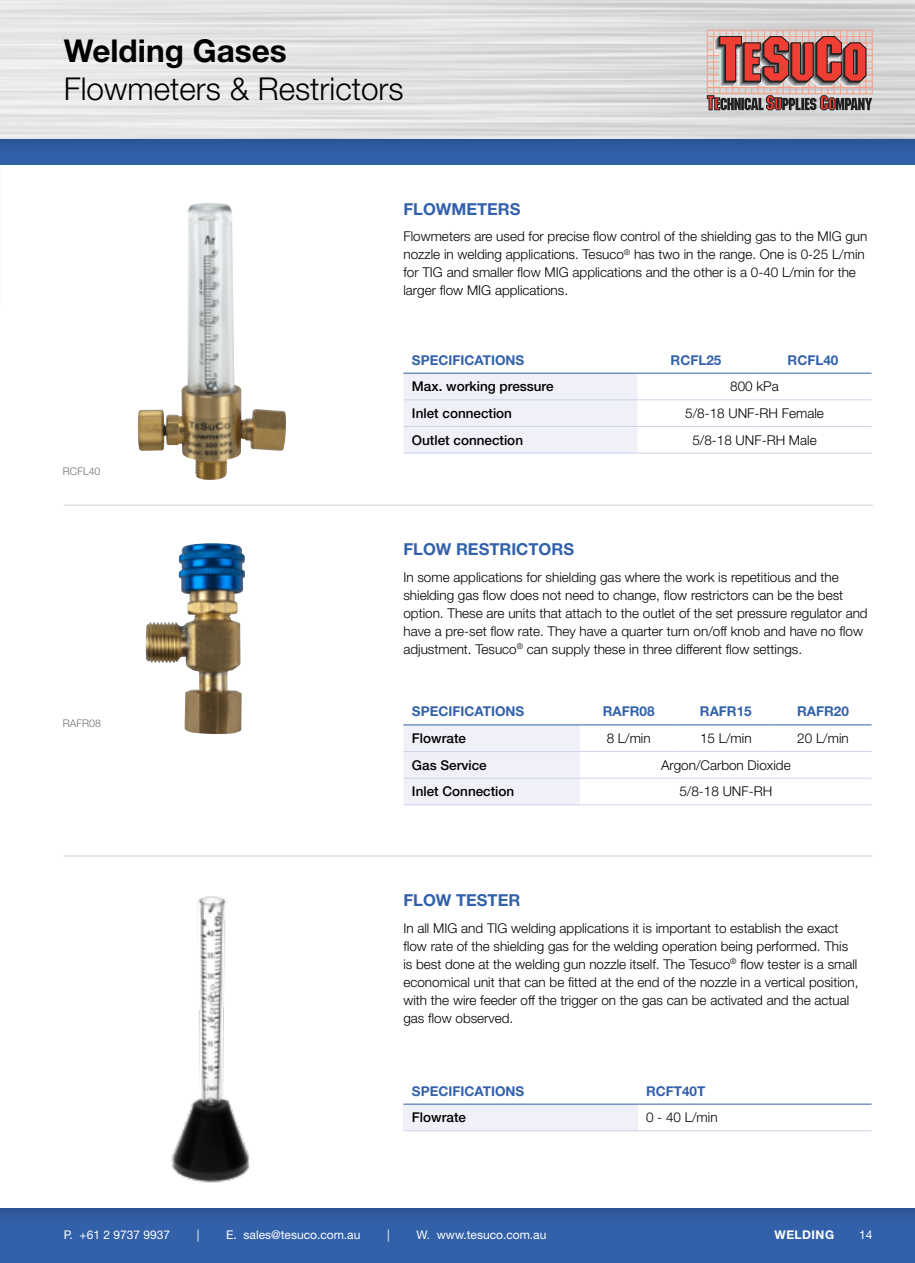
<style>
.page{position:relative;width:915px;height:1263px;background:#fff}
.page>*{position:absolute;margin:0;border:0;box-sizing:border-box;transform-origin:0 0}
.t1{font:300 31.5px "Helvetica Neue LT Std";color:#000}
.t2{font:700 31.5px "Helvetica Neue LT Std";color:#000}
.t3{font:700 16.5px "Helvetica Neue LT Std";color:#3261aa}
.t4{font:300 13.5px/18px "Helvetica Neue LT Std";color:#000}
.t5{font:500 13.5px "Helvetica Neue LT Std";color:#000}
.t6{font:700 13.5px "Helvetica Neue LT Std";color:#3261aa}
.t7{font:12px "Helvetica Neue LT Std";color:#fff}
.t8{font:700 12px "Helvetica Neue LT Std";letter-spacing:.04em;color:#fff}
.t9{font:300 10.5px "Helvetica Neue LT Std";color:#6d6e71}
</style>
<div class="page">
<div style="left:0;top:139px;width:914px;height:26px;background:#3261aa"></div>
<div style="left:0;top:1209px;width:914px;height:54px;background:#3261aa"></div>
<div style="left:0;top:139px;width:914px;height:22px;background:linear-gradient(to right,#305da3,#305da3)"></div>
<div style="left:0;top:1209px;width:914px;height:21px;background:linear-gradient(to right,#305da3,#305da3)"></div>
<svg style="left:706px;top:30px;width:166px;height:80px"></svg>
<div style="left:403px;top:374px;width:234px;height:79px;background:#f0f0f8"></div>
<hr style="left:403px;top:373px;width:234px;height:1px;background:#3261aa">
<hr style="left:637px;top:373px;width:117px;height:1px;background:#3261aa">
<hr style="left:754px;top:373px;width:117px;height:1px;background:#3261aa">
<hr style="left:403px;top:399px;width:234px;height:1px;background:#ced2e9">
<hr style="left:637px;top:399px;width:117px;height:1px;background:#ced2e9">
<hr style="left:754px;top:399px;width:117px;height:1px;background:#ced2e9">
<hr style="left:403px;top:426px;width:234px;height:1px;background:#ced2e9">
<hr style="left:637px;top:426px;width:117px;height:1px;background:#ced2e9">
<hr style="left:754px;top:426px;width:117px;height:1px;background:#ced2e9">
<hr style="left:403px;top:453px;width:234px;height:1px;background:#ced2e9">
<hr style="left:637px;top:453px;width:117px;height:1px;background:#ced2e9">
<hr style="left:754px;top:453px;width:117px;height:1px;background:#ced2e9">
<div style="left:403px;top:1104px;width:234px;height:27px;background:#f0f0f8"></div>
<hr style="left:403px;top:1104px;width:234px;height:1px;background:#3261aa">
<hr style="left:637px;top:1104px;width:234px;height:1px;background:#3261aa">
<hr style="left:403px;top:1130px;width:234px;height:1px;background:#ced2e9">
<hr style="left:637px;top:1130px;width:234px;height:1px;background:#ced2e9">
<img style="left:138px;top:203px;width:148px;height:277px">
<img style="left:146px;top:543px;width:66px;height:191px">
<img style="left:171px;top:896px;width:79px;height:287px">
<div style="left:403px;top:726px;width:177px;height:78px;background:#f0f0f8"></div>
<hr style="left:403px;top:725px;width:177px;height:1px;background:#3261aa">
<hr style="left:580px;top:725px;width:97px;height:1px;background:#3261aa">
<hr style="left:677px;top:725px;width:97px;height:1px;background:#3261aa">
<hr style="left:774px;top:725px;width:97px;height:1px;background:#3261aa">
<hr style="left:403px;top:751px;width:177px;height:1px;background:#ced2e9">
<hr style="left:580px;top:751px;width:97px;height:1px;background:#ced2e9">
<hr style="left:677px;top:751px;width:97px;height:1px;background:#ced2e9">
<hr style="left:774px;top:751px;width:97px;height:1px;background:#ced2e9">
<hr style="left:403px;top:778px;width:177px;height:1px;background:#ced2e9">
<hr style="left:580px;top:778px;width:97px;height:1px;background:#ced2e9">
<hr style="left:677px;top:778px;width:97px;height:1px;background:#ced2e9">
<hr style="left:774px;top:778px;width:97px;height:1px;background:#ced2e9">
<hr style="left:403px;top:804px;width:177px;height:1px;background:#ced2e9">
<hr style="left:580px;top:804px;width:97px;height:1px;background:#ced2e9">
<hr style="left:677px;top:804px;width:97px;height:1px;background:#ced2e9">
<hr style="left:774px;top:804px;width:97px;height:1px;background:#ced2e9">
<hr style="left:63px;top:505px;width:809px;height:1px;background:#d1d3d4">
<hr style="left:63px;top:856px;width:809px;height:1px;background:#d1d3d4">
<p class="t2" style="left:64px;top:32px;width:224px">Welding Gases</p>
<p class="t1" style="left:64px;top:70px;width:341px">Flowmeters &amp; Restrictors</p>
<p class="t3" style="left:403px;top:199px;width:119px">FLOWMETERS</p>
<p class="t4" style="left:403px;top:227px;width:465px">Flowmeters are used for precise flow control of the shielding gas to the MIG gun nozzle in welding applications. Tesuco<sup>®</sup> has two in the range. One is 0-25 L/min for TIG and smaller flow MIG applications and the other is a 0-40 L/min for the larger flow MIG applications.</p>
<p class="t9" style="left:63px;top:465px;width:39px">RCFL40</p>
<p class="t9" style="left:63px;top:717px;width:39px">RAFR08</p>
<p class="t6" style="left:412px;top:351px;width:114px">SPECIFICATIONS</p>
<p class="t6" style="left:670px;top:351px;width:52px">RCFL25</p>
<p class="t6" style="left:787px;top:351px;width:52px">RCFL40</p>
<p class="t5" style="left:412px;top:378px;width:143px">Max. working pressure</p>
<p class="t4" style="left:730px;top:377px;width:50px">800 kPa</p>
<p class="t5" style="left:412px;top:405px;width:102px">Inlet connection</p>
<p class="t4" style="left:685px;top:404px;width:140px">5/8-18 UNF-RH Female</p>
<p class="t5" style="left:412px;top:432px;width:113px">Outlet connection</p>
<p class="t4" style="left:692px;top:430px;width:126px">5/8-18 UNF-RH Male</p>
<p class="t3" style="left:403px;top:539px;width:172px">FLOW RESTRICTORS</p>
<p class="t4" style="left:403px;top:567px;width:465px">In some applications for shielding gas where the work is repetitious and the shielding gas flow does not need to change, flow restrictors can be the best option. These are units that attach to the outlet of the set pressure regulator and have a pre-set flow rate. They have a quarter turn on/off knob and have no flow adjustment. Tesuco<sup>®</sup> can supply these in three different flow settings.</p>
<p class="t6" style="left:412px;top:703px;width:114px">SPECIFICATIONS</p>
<p class="t6" style="left:602px;top:703px;width:53px">RAFR08</p>
<p class="t6" style="left:699px;top:703px;width:53px">RAFR15</p>
<p class="t6" style="left:796px;top:703px;width:53px">RAFR20</p>
<p class="t5" style="left:412px;top:730px;width:56px">Flowrate</p>
<p class="t4" style="left:606px;top:729px;width:45px">8 L/min</p>
<p class="t4" style="left:699px;top:729px;width:53px">15 L/min</p>
<p class="t4" style="left:797px;top:729px;width:53px">20 L/min</p>
<p class="t5" style="left:412px;top:757px;width:76px">Gas Service</p>
<p class="t4" style="left:660px;top:756px;width:131px">Argon/Carbon Dioxide</p>
<p class="t5" style="left:412px;top:783px;width:104px">Inlet Connection</p>
<p class="t4" style="left:679px;top:782px;width:94px">5/8-18 UNF-RH</p>
<p class="t3" style="left:403px;top:890px;width:118px">FLOW TESTER</p>
<p class="t4" style="left:403px;top:919px;width:456px">In all MIG and TIG welding applications it is important to establish the exact flow rate of the shielding gas for the welding operation being performed. This is best done at the welding gun nozzle itself. The Tesuco<sup>®</sup> flow tester is a small economical unit that can be fitted at the end of the nozzle in a vertical position, with the wire feeder off the trigger on the gas can be activated and the actual gas flow observed.</p>
<p class="t6" style="left:412px;top:1082px;width:114px">SPECIFICATIONS</p>
<p class="t6" style="left:645px;top:1082px;width:61px">RCFT40T</p>
<p class="t5" style="left:412px;top:1109px;width:56px">Flowrate</p>
<p class="t4" style="left:645px;top:1108px;width:73px">0 - 40 L/min</p>
<p class="t7" style="left:64px;top:1227px;width:108px">P. +61 2 9737 9937</p>
<p class="t7" style="left:197px;top:1227px;width:4px">|</p>
<p class="t7" style="left:226px;top:1227px;width:136px">E. sales@tesuco.com.au</p>
<p class="t7" style="left:387px;top:1227px;width:4px">|</p>
<p class="t7" style="left:416px;top:1227px;width:131px">W. www.tesuco.com.au</p>
<p class="t8" style="left:774px;top:1227px;width:61px">WELDING</p>
<p class="t7" style="left:858px;top:1227px;width:15px">14</p>
</div>
